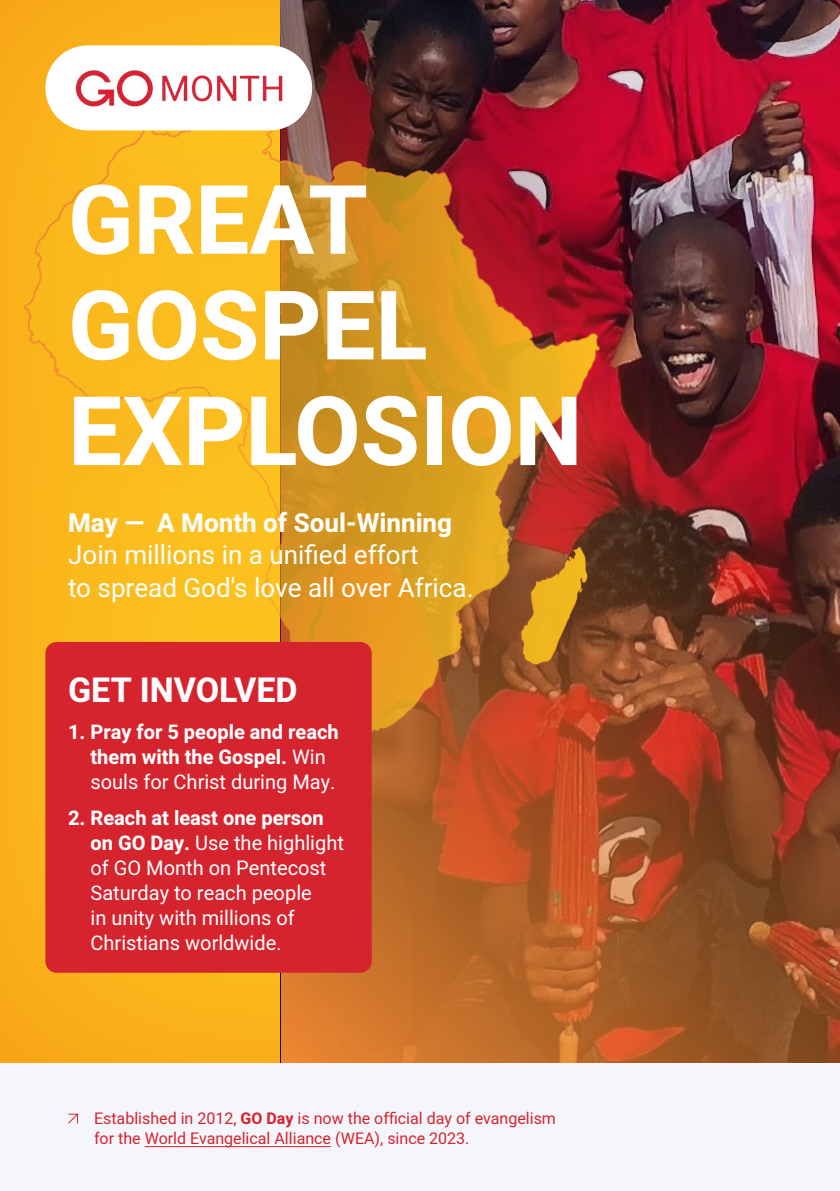
<style>
.page{position:relative;width:840px;height:1191px;background:#fff}
.page>*{position:absolute;margin:0;border:0;box-sizing:border-box;transform-origin:0 0}
.t1{font:700 96px/105.6px "Heebo";color:#fff}
.t2{font:700 34px "Heebo";color:#fff}
.t3{font:26px/32.4px "Heebo";color:#fff}
.t4{font:700 26px "Heebo";color:#fff}
.t5{font:20px/25px "Heebo";color:#fff}
.t6{font:700 20px/25px "Heebo";color:#fff}
.t7{font:16px/20px "Heebo";color:#d6242f}
.s1{font-weight:400}
.s2{font-weight:700}
</style>
<div class="page">
<div style="left:0;top:0;width:839px;height:1065px;background:#fab119"></div>
<img style="left:281px;top:0;width:558px;height:1063px">
<svg style="left:24px;top:120px;width:577px;height:618px"></svg>
<div style="left:27px;top:140px;width:605px;height:512px;background:#f18932;opacity:.25"></div>
<img style="left:51px;top:45px;width:255px;height:85px">
<div style="left:0;top:1063px;width:839px;height:128px;background:#f5f6fb"></div>
<hr style="left:145px;top:1146px;width:186px;height:1px;background:#d6242f">
<svg style="left:68px;top:1113px;width:10px;height:11px"></svg>
<div style="left:45px;top:642px;width:326px;height:330px;background:#d6242f;border-radius:11px"></div>
<h1 class="t1" style="left:68px;top:169px;width:515px">GREAT<br>GOSPEL<br>EXPLOSION</h1>
<h3 class="t4" style="left:68px;top:504px;width:385px">May — A Month of Soul-Winning</h3>
<h3 class="t3" style="left:68px;top:538px;width:407px">Join millions in a unified effort<br>to spread God's love all over Africa.</h3>
<h2 class="t2" style="left:68px;top:666px;width:231px">GET INVOLVED</h2>
<p class="t6" style="left:90px;top:719px;width:249px;text-indent:-22px">1. Pray for 5 people and reach them with the Gospel. <span class="s1">Win souls for Christ during May.</span></p>
<p class="t5" style="left:90px;top:805px;width:255px;text-indent:-22px"><span class="s2">2. Reach at least one person on GO Day.</span> Use the highlight of GO Month on Pentecost<br>Saturday to reach people<br>in unity with millions of<br>Christians worldwide.</p>
<p class="t7" style="left:94px;top:1107px;width:463px">Established in 2012, <span class="s2">GO Day</span> is now the official day of evangelism for the World Evangelical Alliance (WEA), since 2023.</p>
</div>
